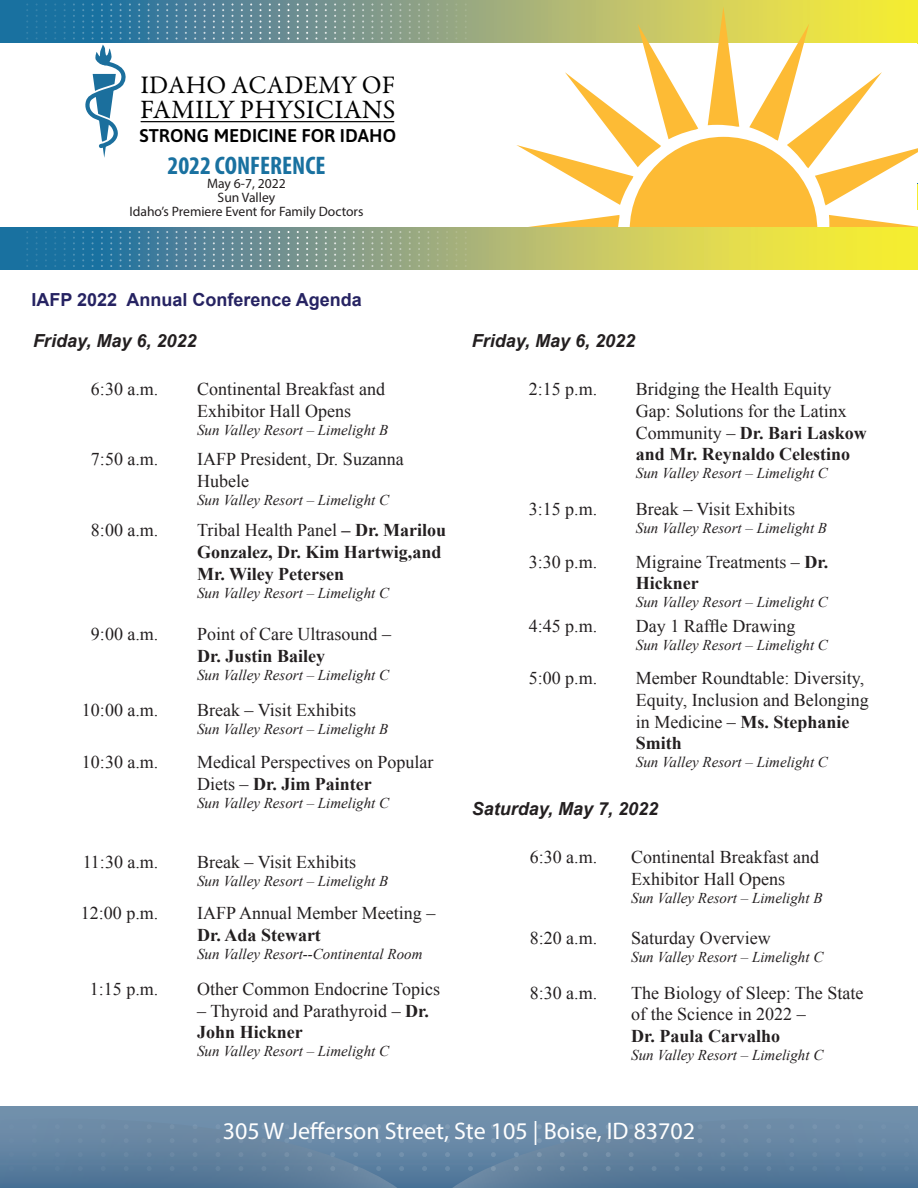
<style>
.page{position:relative;width:918px;height:1188px;background:#fff}
.page>*{position:absolute;margin:0;border:0;box-sizing:border-box;transform-origin:0 0}
.t1{font:26.7px "Garamond Premr Pro";letter-spacing:.01em;color:#000}
.t2{font:26.25px "Garamond Premr Pro";letter-spacing:.01em;color:#000}
.t3{font:700 condensed 25.5px "Myriad Pro";color:#1971a0}
.t4{font:25.35px "Garamond Premr Pro";letter-spacing:.01em;color:#000}
.t5{font:25.05px "Garamond Premr Pro";letter-spacing:.01em;color:#000}
.t6{font:24px "Myriad Pro";color:#fff}
.t7{font:600 18.45px "Asap";color:#000}
.t8{font:600 18.15px "Asap";color:#000}
.t9{font:18px/21.6px "Times New Roman";color:#231f20}
.t10{font:700 18px/21.6px "Times New Roman";color:#231f20}
.t11{font:italic 700 18px "Arial";color:#231f20}
.t12{font:700 18px "Arial";color:#262362}
.t13{font:italic 15px "Times New Roman";color:#231f20}
.t14{font:13.65px/14px "Myriad Pro";color:#231f20;text-align:center}
.s1{font-weight:400}
.s2{font-weight:700}
</style>
<div class="page">
<div style="left:0;top:1106px;width:918px;height:82px;background:#7090ab"></div>
<svg style="left:437px;top:1124px;width:481px;height:64px"></svg>
<svg style="left:0;top:1125px;width:437px;height:63px"></svg>
<hr style="left:141px;top:121px;width:253px;height:1px;background:#000">
<svg style="left:0;top:0;width:918px;height:43px;background:#8da57e"></svg>
<svg style="left:500px;top:7px;width:418px;height:220px"></svg>
<svg style="left:0;top:227px;width:918px;height:43px;background:#9eb271"></svg>
<svg style="left:455px;top:231px;width:2px;height:36px"></svg>
<svg style="left:446px;top:231px;width:2px;height:36px"></svg>
<svg style="left:437px;top:231px;width:2px;height:36px"></svg>
<svg style="left:427px;top:231px;width:2px;height:36px"></svg>
<svg style="left:418px;top:231px;width:2px;height:36px"></svg>
<svg style="left:409px;top:231px;width:2px;height:36px"></svg>
<svg style="left:399px;top:231px;width:2px;height:36px"></svg>
<svg style="left:390px;top:231px;width:2px;height:36px"></svg>
<svg style="left:381px;top:231px;width:2px;height:36px"></svg>
<svg style="left:371px;top:231px;width:2px;height:36px"></svg>
<svg style="left:362px;top:231px;width:2px;height:36px"></svg>
<svg style="left:353px;top:231px;width:2px;height:36px"></svg>
<svg style="left:343px;top:231px;width:2px;height:36px"></svg>
<svg style="left:334px;top:231px;width:2px;height:36px"></svg>
<svg style="left:325px;top:231px;width:2px;height:36px"></svg>
<svg style="left:315px;top:231px;width:2px;height:36px"></svg>
<svg style="left:306px;top:231px;width:2px;height:36px"></svg>
<svg style="left:297px;top:231px;width:2px;height:36px"></svg>
<svg style="left:287px;top:231px;width:2px;height:36px"></svg>
<svg style="left:278px;top:231px;width:2px;height:36px"></svg>
<svg style="left:269px;top:231px;width:2px;height:36px"></svg>
<svg style="left:259px;top:231px;width:2px;height:36px"></svg>
<svg style="left:250px;top:231px;width:2px;height:36px"></svg>
<svg style="left:241px;top:231px;width:2px;height:36px"></svg>
<svg style="left:231px;top:231px;width:3px;height:36px"></svg>
<svg style="left:222px;top:231px;width:2px;height:36px"></svg>
<svg style="left:213px;top:231px;width:2px;height:36px"></svg>
<svg style="left:204px;top:231px;width:2px;height:36px"></svg>
<svg style="left:194px;top:231px;width:2px;height:36px"></svg>
<svg style="left:185px;top:231px;width:2px;height:36px"></svg>
<svg style="left:176px;top:231px;width:2px;height:36px"></svg>
<svg style="left:166px;top:231px;width:2px;height:36px"></svg>
<svg style="left:157px;top:231px;width:2px;height:36px"></svg>
<svg style="left:148px;top:231px;width:2px;height:36px"></svg>
<svg style="left:138px;top:231px;width:2px;height:36px"></svg>
<svg style="left:129px;top:231px;width:2px;height:36px"></svg>
<svg style="left:120px;top:231px;width:2px;height:36px"></svg>
<svg style="left:110px;top:231px;width:2px;height:36px"></svg>
<svg style="left:101px;top:231px;width:2px;height:36px"></svg>
<svg style="left:92px;top:231px;width:2px;height:36px"></svg>
<svg style="left:82px;top:231px;width:2px;height:36px"></svg>
<svg style="left:73px;top:231px;width:2px;height:36px"></svg>
<svg style="left:64px;top:231px;width:2px;height:36px"></svg>
<svg style="left:54px;top:231px;width:2px;height:36px"></svg>
<svg style="left:45px;top:231px;width:2px;height:36px"></svg>
<svg style="left:36px;top:231px;width:2px;height:36px"></svg>
<svg style="left:465px;top:231px;width:2px;height:36px"></svg>
<svg style="left:26px;top:231px;width:2px;height:36px"></svg>
<svg style="left:455px;top:3px;width:3px;height:37px"></svg>
<svg style="left:446px;top:3px;width:3px;height:37px"></svg>
<svg style="left:437px;top:3px;width:2px;height:37px"></svg>
<svg style="left:427px;top:3px;width:3px;height:37px"></svg>
<svg style="left:418px;top:3px;width:3px;height:37px"></svg>
<svg style="left:409px;top:3px;width:3px;height:37px"></svg>
<svg style="left:399px;top:3px;width:3px;height:37px"></svg>
<svg style="left:390px;top:3px;width:3px;height:37px"></svg>
<svg style="left:381px;top:3px;width:3px;height:37px"></svg>
<svg style="left:371px;top:3px;width:4px;height:37px"></svg>
<svg style="left:362px;top:3px;width:3px;height:37px"></svg>
<svg style="left:353px;top:3px;width:3px;height:37px"></svg>
<svg style="left:325px;top:3px;width:22px;height:37px"></svg>
<svg style="left:465px;top:3px;width:2px;height:37px"></svg>
<svg style="left:26px;top:3px;width:293px;height:155px"></svg>
<h3 class="t4" style="left:140px;top:69px;width:256px">IDAHO ACADEMY OF</h3>
<h1 class="t1" style="left:140px;top:93px;width:257px">FAMILY PHYSICIANS</h1>
<p class="t7" style="left:140px;top:122px;width:258px">STRONG MEDICINE FOR IDAHO</p>
<h3 class="t3" style="left:168px;top:150px;width:159px">2022 CONFERENCE</h3>
<p class="t14" style="left:129px;top:176px;width:236px">May 6-7, 2022<br>Sun Valley<br>Idaho’s Premiere Event for Family Doctors</p>
<h3 class="t5" style="left:133px;top:76px;width:252px">IDAHO ACADEMY OF</h3>
<h2 class="t2" style="left:132px;top:100px;width:253px">FAMILY PHYSICIANS</h2>
<p class="t8" style="left:132px;top:128px;width:254px">STRONG MEDICINE FOR IDAHO</p>
<p class="t12" style="left:32px;top:288px;width:332px">IAFP 2022 Annual Conference Agenda</p>
<p class="t11" style="left:33px;top:329px;width:165px">Friday, May 6, 2022</p>
<p class="t9" style="left:91px;top:378px;width:69px">6:30 a.m.</p>
<p class="t9" style="left:197px;top:378px;width:189px">Continental Breakfast and<br>Exhibitor Hall Opens</p>
<p class="t13" style="left:197px;top:420px;width:193px">Sun Valley Resort – Limelight B</p>
<p class="t9" style="left:91px;top:448px;width:69px">7:50 a.m.</p>
<p class="t9" style="left:197px;top:448px;width:208px">IAFP President, Dr. Suzanna<br>Hubele</p>
<p class="t13" style="left:197px;top:489px;width:194px">Sun Valley Resort – Limelight C</p>
<p class="t9" style="left:91px;top:519px;width:69px">8:00 a.m.</p>
<p class="t10" style="left:197px;top:519px;width:251px"><span class="s1">Tribal Health Panel</span> – Dr. Marilou<br>Gonzalez, Dr. Kim Hartwig,and<br>Mr. Wiley Petersen</p>
<p class="t13" style="left:197px;top:582px;width:194px">Sun Valley Resort – Limelight C</p>
<p class="t9" style="left:91px;top:623px;width:69px">9:00 a.m.</p>
<p class="t9" style="left:197px;top:623px;width:195px">Point of Care Ultrasound –</p>
<p class="t10" style="left:197px;top:644px;width:129px">Dr. Justin Bailey</p>
<p class="t13" style="left:197px;top:664px;width:194px">Sun Valley Resort – Limelight C</p>
<p class="t9" style="left:82px;top:699px;width:78px">10:00 a.m.</p>
<p class="t9" style="left:197px;top:699px;width:161px">Break – Visit Exhibits</p>
<p class="t13" style="left:197px;top:719px;width:193px">Sun Valley Resort – Limelight B</p>
<p class="t9" style="left:82px;top:751px;width:78px">10:30 a.m.</p>
<p class="t9" style="left:197px;top:751px;width:238px">Medical Perspectives on Popular<br>Diets – <span class="s2">Dr. Jim Painter</span></p>
<p class="t13" style="left:197px;top:792px;width:194px">Sun Valley Resort – Limelight C</p>
<p class="t9" style="left:83px;top:851px;width:77px">11:30 a.m.</p>
<p class="t9" style="left:197px;top:851px;width:161px">Break – Visit Exhibits</p>
<p class="t13" style="left:197px;top:871px;width:193px">Sun Valley Resort – Limelight B</p>
<p class="t9" style="left:81px;top:902px;width:79px">12:00 p.m.</p>
<p class="t9" style="left:197px;top:902px;width:240px">IAFP Annual Member Meeting –<br><span class="s2">Dr. Ada Stewart</span></p>
<p class="t13" style="left:197px;top:943px;width:227px">Sun Valley Resort--Continental Room</p>
<p class="t9" style="left:90px;top:978px;width:70px">1:15 p.m.</p>
<p class="t9" style="left:197px;top:978px;width:244px">Other Common Endocrine Topics</p>
<p class="t9" style="left:197px;top:1000px;width:233px">– Thyroid and Parathyroid – <span class="s2">Dr.<br>John Hickner</span></p>
<p class="t13" style="left:197px;top:1041px;width:194px">Sun Valley Resort – Limelight C</p>
<p class="t11" style="left:472px;top:329px;width:165px">Friday, May 6, 2022</p>
<p class="t9" style="left:529px;top:378px;width:70px">2:15 p.m.</p>
<p class="t9" style="left:636px;top:378px;width:232px">Bridging the Health Equity<br>Gap: Solutions for the Latinx<br>Community – <span class="s2">Dr. Bari Laskow and Mr. Reynaldo Celestino</span></p>
<p class="t13" style="left:636px;top:463px;width:194px">Sun Valley Resort – Limelight C</p>
<p class="t9" style="left:529px;top:498px;width:70px">3:15 p.m.</p>
<p class="t9" style="left:636px;top:498px;width:161px">Break – Visit Exhibits</p>
<p class="t13" style="left:636px;top:518px;width:193px">Sun Valley Resort – Limelight B</p>
<p class="t9" style="left:529px;top:551px;width:70px">3:30 p.m.</p>
<p class="t9" style="left:636px;top:551px;width:194px">Migraine Treatments – <span class="s2">Dr.<br>Hickner</span></p>
<p class="t13" style="left:636px;top:592px;width:194px">Sun Valley Resort – Limelight C</p>
<p class="t9" style="left:529px;top:615px;width:70px">4:45 p.m.</p>
<p class="t9" style="left:636px;top:615px;width:161px">Day 1 Raffle Drawing</p>
<p class="t13" style="left:636px;top:635px;width:194px">Sun Valley Resort – Limelight C</p>
<p class="t9" style="left:529px;top:667px;width:70px">5:00 p.m.</p>
<p class="t9" style="left:636px;top:667px;width:234px">Member Roundtable: Diversity,<br>Equity, Inclusion and Belonging in Medicine – <span class="s2">Ms. Stephanie<br>Smith</span></p>
<p class="t13" style="left:636px;top:752px;width:194px">Sun Valley Resort – Limelight C</p>
<p class="t11" style="left:472px;top:797px;width:188px">Saturday, May 7, 2022</p>
<p class="t9" style="left:530px;top:846px;width:69px">6:30 a.m.</p>
<p class="t9" style="left:631px;top:846px;width:189px">Continental Breakfast and<br>Exhibitor Hall Opens</p>
<p class="t13" style="left:631px;top:887px;width:193px">Sun Valley Resort – Limelight B</p>
<p class="t9" style="left:530px;top:927px;width:69px">8:20 a.m.</p>
<p class="t9" style="left:631px;top:927px;width:141px">Saturday Overview</p>
<p class="t13" style="left:631px;top:946px;width:194px">Sun Valley Resort – Limelight C</p>
<p class="t9" style="left:530px;top:982px;width:69px">8:30 a.m.</p>
<p class="t9" style="left:631px;top:982px;width:234px">The Biology of Sleep: The State of the Science in 2022 –</p>
<p class="t10" style="left:631px;top:1025px;width:150px">Dr. Paula Carvalho</p>
<p class="t13" style="left:631px;top:1044px;width:194px">Sun Valley Resort – Limelight C</p>
<p class="t6" style="left:223px;top:1116px;width:474px">305 W Jefferson Street, Ste 105 | Boise, ID 83702</p>
</div>
